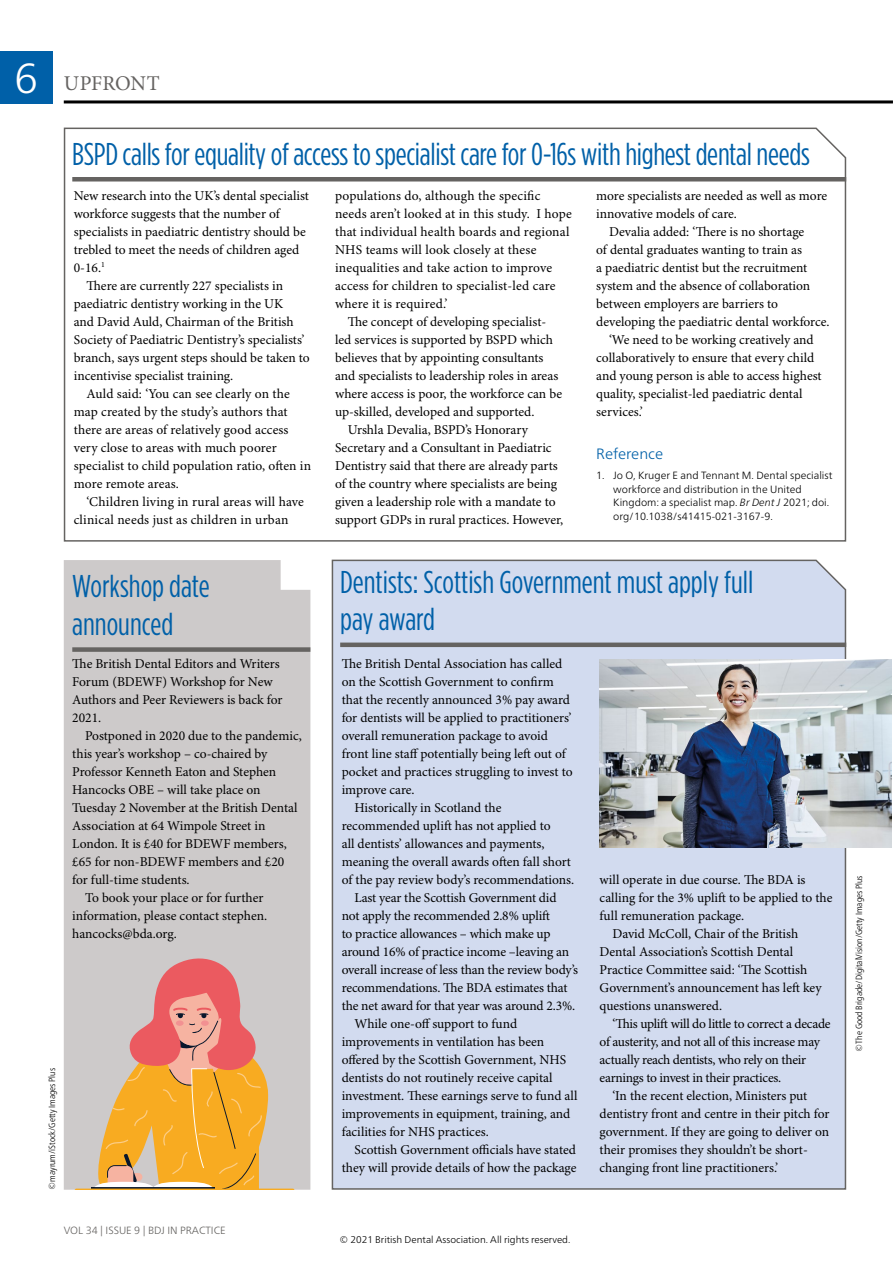
<style>
.page{position:relative;width:893px;height:1263px;background:#fff}
.page>*{position:absolute;margin:0;border:0;box-sizing:border-box;transform-origin:0 0}
.NoXML_page_numbers{font:300 42px "Frutiger Neue LT Pro";color:#fff}
.Title_underlined_bla{font:31.5px/37.8px "Gotham Condensed";letter-spacing:-.01em;color:#0060a8}
.NoXML_category{font:21px "Minion Pro";color:#656361}
.Bibliography_Heading{font:300 15px "Frutiger Neue LT Pro";color:#0060a8}
.Para_body{font:13.5px/18px "Minion Pro";color:#000}
.Para_body_1st{font:13.5px/18px "Minion Pro";color:#000}
.Para_body-2{font:13.5px/18px "Minion Pro";letter-spacing:-.02em;color:#000}
.t1{font:300 10.5px/13.5px "Frutiger Neue LT Pro";color:#000}
.NoXML_footer{font:300 10.5px "Frutiger Neue LT Pro";color:#656361}
.NoXML_Hidden_for_Onl{font:300 9.75px "Frutiger Neue LT Pro";color:#000}
.Image_Source_credit{font:300 condensed 9px "Frutiger Neue LT Pro";color:#000}
.s1{font-family:"Frutiger Neue LT Pro Light 2";font-weight:400}
.s2{font-style:italic}
</style>
<div class="page">
<div style="left:0;top:51px;width:52px;height:52px;background:#0060a8"></div>
<hr style="left:64px;top:100px;width:829px;height:3px;background:#000">
<svg style="left:63px;top:127px;width:784px;height:415px"></svg>
<hr style="left:72px;top:177px;width:774px;height:4px;background:#656361">
<div style="left:331px;top:559px;width:516px;height:631px;background:#d2dbef"></div>
<div style="left:340px;top:642px;width:506px;height:5px;background:#656361"></div>
<div style="left:64px;top:560px;width:246px;height:630px;background:#cdcaca"></div>
<div style="left:72px;top:647px;width:238px;height:5px;background:#656361"></div>
<svg style="left:75px;top:958px;width:220px;height:232px;background:#e0ad81"></svg>
<img style="left:600px;top:659px;width:292px;height:189px">
<p class="NoXML_page_numbers" style="left:14px;top:54px;width:26px">6</p>
<p class="NoXML_category" style="left:64px;top:71px;width:97px">UPFRONT</p>
<p class="Title_underlined_bla" style="left:72px;top:135px;width:739px">BSPD calls for equality of access to specialist care for 0-16s with highest dental needs</p>
<p class="Para_body_1st" style="left:74px;top:187px;width:237px">New research into the UK’s dental specialist workforce suggests that the number of specialists in paediatric dentistry should be trebled to meet the needs of children aged 0-16.<sup>1</sup></p>
<p class="Para_body" style="left:74px;top:277px;width:238px;text-indent:13px">There are currently 227 specialists in paediatric dentistry working in the UK<br>and David Auld, Chairman of the British Society of Paediatric Dentistry’s specialists’ branch, says urgent steps should be taken to incentivise specialist training.</p>
<p class="Para_body" style="left:74px;top:385px;width:239px;text-indent:13px">Auld said: ‘You can see clearly on the map created by the study’s authors that there are areas of relatively good access very close to areas with much poorer specialist to child population ratio, often in more remote areas.</p>
<p class="Para_body" style="left:74px;top:493px;width:232px;text-indent:13px">‘Children living in rural areas will have clinical needs just as children in urban</p>
<p class="Title_underlined_bla" style="left:72px;top:567px;width:139px">Workshop date announced</p>
<p class="Para_body_1st" style="left:72px;top:655px;width:212px">The British Dental Editors and Writers<br>Forum (BDEWF) Workshop for New<br>Authors and Peer Reviewers is back for<br>2021.</p>
<p class="Para_body" style="left:72px;top:727px;width:231px;text-indent:13px">Postponed in 2020 due to the pandemic, this year’s workshop – co-chaired by Professor Kenneth Eaton and Stephen Hancocks OBE – will take place on Tuesday 2 November at the British Dental Association at 64 Wimpole Street in London. It is £40 for BDEWF members, £65 for non-BDEWF members and £20 for full-time students.</p>
<p class="Para_body" style="left:72px;top:889px;width:196px;text-indent:13px">To book your place or for further information, please contact stephen. hancocks@bda.org.</p>
<p class="Image_Source_credit" style="left:47px;top:1190px;width:123px;rotate:-90deg">©mayrum/iStock/Getty Images Plus</p>
<p class="NoXML_footer" style="left:64px;top:1224px;width:163px">VOL 34 | ISSUE 9 | BDJ IN PRACTICE</p>
<p class="Para_body" style="left:335px;top:187px;width:238px">populations do, although the specific needs aren’t looked at in this study. I hope that individual health boards and regional NHS teams will look closely at these inequalities and take action to improve access for children to specialist-led care where it is required.’</p>
<p class="Para_body" style="left:335px;top:313px;width:229px;text-indent:13px">The concept of developing specialist&shy;led services is supported by BSPD which believes that by appointing consultants and specialists to leadership roles in areas where access is poor, the workforce can be up-skilled, developed and supported.</p>
<p class="Para_body" style="left:335px;top:421px;width:230px;text-indent:13px">Urshla Devalia, BSPD’s Honorary Secretary and a Consultant in Paediatric Dentistry said that there are already parts of the country where specialists are being given a leadership role with a mandate to support GDPs in rural practices. However,</p>
<p class="Para_body" style="left:596px;top:187px;width:233px">more specialists are needed as well as more innovative models of care.</p>
<p class="Para_body" style="left:596px;top:223px;width:235px;text-indent:13px">Devalia added: ‘There is no shortage<br>of dental graduates wanting to train as<br>a paediatric dentist but the recruitment system and the absence of collaboration between employers are barriers to developing the paediatric dental workforce.</p>
<p class="Para_body" style="left:596px;top:331px;width:227px;text-indent:13px">‘We need to be working creatively and collaboratively to ensure that every child and young person is able to access highest quality, specialist-led paediatric dental services.’</p>
<p class="Bibliography_Heading" style="left:596px;top:445px;width:68px">Reference</p>
<p class="t1" style="left:613px;top:469px;width:221px;text-indent:-17px">1. Jo O, Kruger E and Tennant M. Dental specialist workforce and distribution in the United <span class="s1">Kingdom: a specialist map.</span> <span class="s2">Br Dent J</span> <span class="s1">2021; doi. </span>org/10.1038/s41415-021-3167-9.</p>
<p class="Title_underlined_bla" style="left:340px;top:562px;width:415px">Dentists: Scottish Government must apply full pay award</p>
<p class="Para_body_1st" style="left:342px;top:655px;width:232px">The British Dental Association has called on the Scottish Government to confirm that the recently announced 3% pay award for dentists will be applied to practitioners’ overall remuneration package to avoid front line staff potentially being left out of pocket and practices struggling to invest to improve care.</p>
<p class="Para_body" style="left:342px;top:799px;width:234px;text-indent:13px">Historically in Scotland the recommended uplift has not applied to<br>all dentists’ allowances and payments, meaning the overall awards often fall short of the pay review body’s recommendations.</p>
<p class="Para_body" style="left:342px;top:889px;width:238px;text-indent:13px">Last year the Scottish Government did<br>not apply the recommended 2.8% uplift<br>to practice allowances – which make up around 16% of practice income –leaving an overall increase of less than the review body’s recommendations. The BDA estimates that the net award for that year was around 2.3%.</p>
<p class="Para_body" style="left:342px;top:1015px;width:237px;text-indent:13px">While one-off support to fund improvements in ventilation has been offered by the Scottish Government, NHS dentists do not routinely receive capital investment. These earnings serve to fund all improvements in equipment, training, and facilities for NHS practices.</p>
<p class="Para_body" style="left:342px;top:1141px;width:236px;text-align:right">Scottish Government officials have stated they will provide details of how the package</p>
<p class="Para_body" style="left:600px;top:871px;width:234px">will operate in due course. The BDA is calling for the 3% uplift to be applied to the full remuneration package.</p>
<p class="Para_body" style="left:600px;top:925px;width:224px;text-indent:13px">David McColl, Chair of the British Dental Association’s Scottish Dental Practice Committee said: ‘The Scottish Government’s announcement has left key questions unanswered.</p>
<p class="Para_body-2" style="left:600px;top:1015px;width:233px;text-indent:13px">‘This uplift will do little to correct a decade of austerity, and not all of this increase may actually reach dentists, who rely on their earnings to invest in their practices.</p>
<p class="Para_body" style="left:600px;top:1087px;width:231px;text-indent:13px">‘In the recent election, Ministers put dentistry front and centre in their pitch for government. If they are going to deliver on their promises they shouldn’t be short&shy;changing front line practitioners.’</p>
<p class="NoXML_Hidden_for_Onl" style="left:340px;top:1234px;width:232px">© 2021 British Dental Association. All rights reserved.</p>
<p class="Image_Source_credit" style="left:854px;top:1052px;width:178px;rotate:-90deg">©The Good Brigade/DigitalVision/Getty Images Plus</p>
</div>
